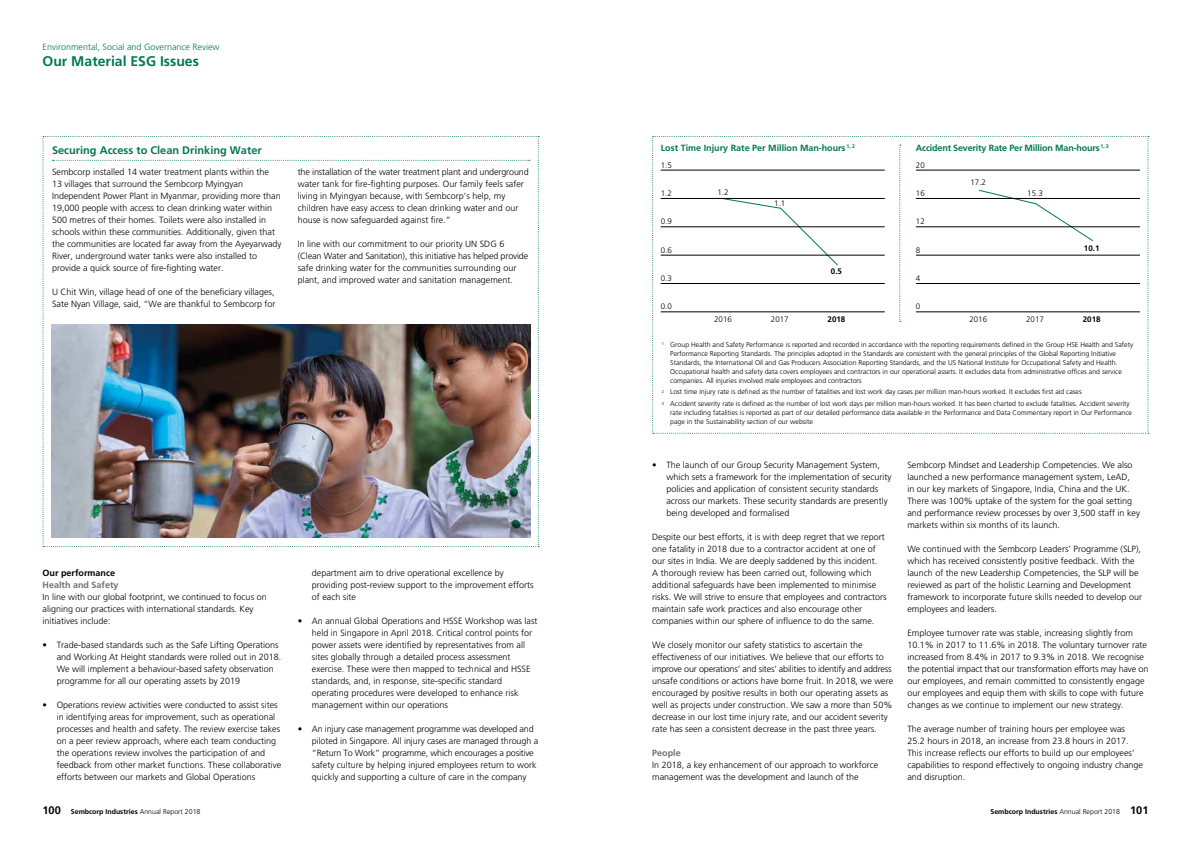
<style>
.page{position:relative;width:1191px;height:842px;background:#fff}
.page>*{position:absolute;margin:0;border:0;box-sizing:border-box;transform-origin:0 0}
.t1{font:700 14px "Frutiger";color:#007852}
.t2{font:700 11px "Frutiger";color:#007852}
.t3{font:300 9px/12px "Frutiger";color:#000}
.t4{font:700 9px "Frutiger";letter-spacing:-.02em;color:#007852}
.t5{font:700 9px "Frutiger";color:#007852}
.t6{font:300 9px "Frutiger";color:#007852}
.t7{font:700 9px "Frutiger";color:#706f6f}
.t8{font:700 9px "Frutiger";color:#000}
.t9{font:300 8px "Frutiger";color:#000}
.t10{font:700 8px "Frutiger";color:#000}
.t11{font:300 7px/9px "Frutiger";color:#000}
.t12{font:700 7px "Frutiger";color:#000}
.s1{font-size:11px}
.s2{font-weight:300}
</style>
<div class="page">
<svg style="left:43px;top:136px;width:496px;height:411px"></svg>
<img style="left:51px;top:325px;width:479px;height:212px">
<svg style="left:652px;top:136px;width:497px;height:298px"></svg>
<p class="t6" style="left:43px;top:41px;width:179px">Environmental, Social and Governance Review</p>
<h1 class="t1" style="left:43px;top:52px;width:158px">Our Material ESG Issues</h1>
<p class="t2" style="left:52px;top:144px;width:211px">Securing Access to Clean Drinking Water</p>
<p class="t3" style="left:52px;top:166px;width:231px">Sembcorp installed 14 water treatment plants within the<br>13 villages that surround the Sembcorp Myingyan Independent Power Plant in Myanmar, providing more than 19,000 people with access to clean drinking water within 500 metres of their homes. Toilets were also installed in schools within these communities. Additionally, given that the communities are located far away from the Ayeyarwady River, underground water tanks were also installed to provide a quick source of fire-fighting water.</p>
<p class="t3" style="left:52px;top:285px;width:225px">U Chit Win, village head of one of the beneficiary villages,<br>Sate Nyan Village, said, “We are thankful to Sembcorp for</p>
<p class="t3" style="left:298px;top:165px;width:232px">the installation of the water treatment plant and underground water tank for fire-fighting purposes. Our family feels safer living in Myingyan because, with Sembcorp’s help, my children have easy access to clean drinking water and our house is now safeguarded against fire.”</p>
<p class="t3" style="left:298px;top:237px;width:232px">In line with our commitment to our priority UN SDG 6 (Clean Water and Sanitation), this initiative has helped provide safe drinking water for the communities surrounding our plant, and improved water and sanitation management.</p>
<p class="t8" style="left:43px;top:568px;width:74px">Our performance</p>
<p class="t7" style="left:43px;top:580px;width:78px">Health and Safety</p>
<p class="t3" style="left:43px;top:591px;width:226px">In line with our global footprint, we continued to focus on aligning our practices with international standards. Key initiatives include:</p>
<p class="t3" style="left:57px;top:639px;width:226px;text-indent:-14px">• Trade-based standards such as the Safe Lifting Operations and Working At Height standards were rolled out in 2018.<br>We will implement a behaviour-based safety observation programme for all our operating assets by 2019</p>
<p class="t3" style="left:57px;top:699px;width:226px;text-indent:-14px">• Operations review activities were conducted to assist sites in identifying areas for improvement, such as operational processes and health and safety. The review exercise takes on a peer review approach, where each team conducting the operations review involves the participation of and feedback from other market functions. These collaborative efforts between our markets and Global Operations</p>
<p class="t3" style="left:312px;top:567px;width:223px">department aim to drive operational excellence by providing post-review support to the improvement efforts of each site</p>
<p class="t3" style="left:312px;top:615px;width:227px;text-indent:-14px">• An annual Global Operations and HSSE Workshop was last held in Singapore in April 2018. Critical control points for power assets were identified by representatives from all sites globally through a detailed process assessment exercise. These were then mapped to technical and HSSE standards, and, in response, site-specific standard operating procedures were developed to enhance risk management within our operations</p>
<p class="t3" style="left:312px;top:723px;width:228px;text-indent:-14px">• An injury case management programme was developed and piloted in Singapore. All injury cases are managed through a “Return To Work” programme, which encourages a positive safety culture by helping injured employees return to work quickly and supporting a culture of care in the company</p>
<p class="t5" style="left:660px;top:143px;width:196px">Lost Time Injury Rate Per Million Man-hours <sup>1,</sup> <sup>2</sup></p>
<p class="t9" style="left:660px;top:160px;width:13px">1.5</p>
<p class="t9" style="left:660px;top:189px;width:13px">1.2</p>
<p class="t9" style="left:660px;top:217px;width:13px">0.9</p>
<p class="t9" style="left:660px;top:245px;width:13px">0.6</p>
<p class="t9" style="left:660px;top:274px;width:13px">0.3</p>
<p class="t9" style="left:660px;top:302px;width:13px">0.0</p>
<p class="t9" style="left:717px;top:187px;width:13px">1.2</p>
<p class="t9" style="left:774px;top:198px;width:13px">1.1</p>
<p class="t10" style="left:831px;top:266px;width:13px">0.5</p>
<p class="t9" style="left:714px;top:315px;width:19px">2016</p>
<p class="t9" style="left:771px;top:315px;width:19px">2017</p>
<p class="t10" style="left:827px;top:315px;width:19px">2018</p>
<p class="t4" style="left:916px;top:143px;width:194px">Accident Severity Rate Per Million Man-hours <sup>1,</sup> <sup>3</sup></p>
<p class="t9" style="left:916px;top:160px;width:10px">20</p>
<p class="t9" style="left:916px;top:189px;width:10px">16</p>
<p class="t9" style="left:916px;top:217px;width:10px">12</p>
<p class="t9" style="left:916px;top:245px;width:6px">8</p>
<p class="t9" style="left:916px;top:274px;width:6px">4</p>
<p class="t9" style="left:916px;top:302px;width:6px">0</p>
<p class="t9" style="left:970px;top:178px;width:17px">17.2</p>
<p class="t9" style="left:1027px;top:189px;width:17px">15.3</p>
<p class="t10" style="left:1084px;top:244px;width:17px">10.1</p>
<p class="t9" style="left:969px;top:315px;width:19px">2016</p>
<p class="t9" style="left:1026px;top:315px;width:19px">2017</p>
<p class="t10" style="left:1082px;top:315px;width:19px">2018</p>
<p class="t11" style="left:670px;top:340px;width:464px;text-indent:-9px"><sup>1</sup> Group Health and Safety Performance is reported and recorded in accordance with the reporting requirements defined in the Group HSE Health and Safety Performance Reporting Standards. The principles adopted in the Standards are consistent with the general principles of the Global Reporting Initiative Standards, the International Oil and Gas Producers Association Reporting Standards, and the US National Institute for Occupational Safety and Health.<br>Occupational health and safety data covers employees and contractors in our operational assets. It excludes data from administrative offices and service companies. All injuries involved male employees and contractors</p>
<p class="t11" style="left:661px;top:386px;width:469px;line-height:11.8px"><sup>2</sup> Lost time injury rate is defined as the number of fatalities and lost work day cases per million man-hours worked. It excludes first aid cases<br><sup>3</sup> Accident severity rate is defined as the number of lost work days per million man-hours worked. It has been charted to exclude fatalities. Accident severity</p>
<p class="t11" style="left:670px;top:408px;width:463px">rate including fatalities is reported as part of our detailed performance data available in the Performance and Data Commentary report in Our Performance page in the Sustainability section of our website</p>
<p class="t3" style="left:666px;top:459px;width:226px;text-indent:-14px">• The launch of our Group Security Management System, which sets a framework for the implementation of security policies and application of consistent security standards across our markets. These security standards are presently being developed and formalised</p>
<p class="t3" style="left:652px;top:531px;width:236px">Despite our best efforts, it is with deep regret that we report one fatality in 2018 due to a contractor accident at one of our sites in India. We are deeply saddened by this incident.<br>A thorough review has been carried out, following which additional safeguards have been implemented to minimise risks. We will strive to ensure that employees and contractors maintain safe work practices and also encourage other companies within our sphere of influence to do the same.</p>
<p class="t3" style="left:652px;top:639px;width:242px">We closely monitor our safety statistics to ascertain the effectiveness of our initiatives. We believe that our efforts to improve our operations’ and sites’ abilities to identify and address unsafe conditions or actions have borne fruit. In 2018, we were encouraged by positive results in both our operating assets as well as projects under construction. We saw a more than 50% decrease in our lost time injury rate, and our accident severity rate has seen a consistent decrease in the past three years.</p>
<p class="t7" style="left:652px;top:748px;width:30px">People</p>
<p class="t3" style="left:652px;top:759px;width:228px">In 2018, a key enhancement of our approach to workforce management was the development and launch of the</p>
<p class="t3" style="left:907px;top:459px;width:234px">Sembcorp Mindset and Leadership Competencies. We also launched a new performance management system, LeAD,<br>in our key markets of Singapore, India, China and the UK.<br>There was 100% uptake of the system for the goal setting and performance review processes by over 3,500 staff in key markets within six months of its launch.</p>
<p class="t3" style="left:907px;top:543px;width:236px">We continued with the Sembcorp Leaders’ Programme (SLP), which has received consistently positive feedback. With the launch of the new Leadership Competencies, the SLP will be reviewed as part of the holistic Learning and Development framework to incorporate future skills needed to develop our employees and leaders.</p>
<p class="t3" style="left:907px;top:627px;width:242px">Employee turnover rate was stable, increasing slightly from 10.1% in 2017 to 11.6% in 2018. The voluntary turnover rate increased from 8.4% in 2017 to 9.3% in 2018. We recognise the potential impact that our transformation efforts may have on our employees, and remain committed to consistently engage our employees and equip them with skills to cope with future changes as we continue to implement our new strategy.</p>
<p class="t3" style="left:907px;top:723px;width:237px">The average number of training hours per employee was 25.2 hours in 2018, an increase from 23.8 hours in 2017.<br>This increase reflects our efforts to build up our employees’ capabilities to respond effectively to ongoing industry change and disruption.</p>
<p class="t12" style="left:43px;top:807px;width:159px"><span class="s1">100</span> Sembcorp Industries <span class="s2">Annual Report 2018</span></p>
<p class="t12" style="left:990px;top:807px;width:159px">Sembcorp Industries <span class="s2">Annual Report 2018</span> <span class="s1">101</span></p>
</div>
